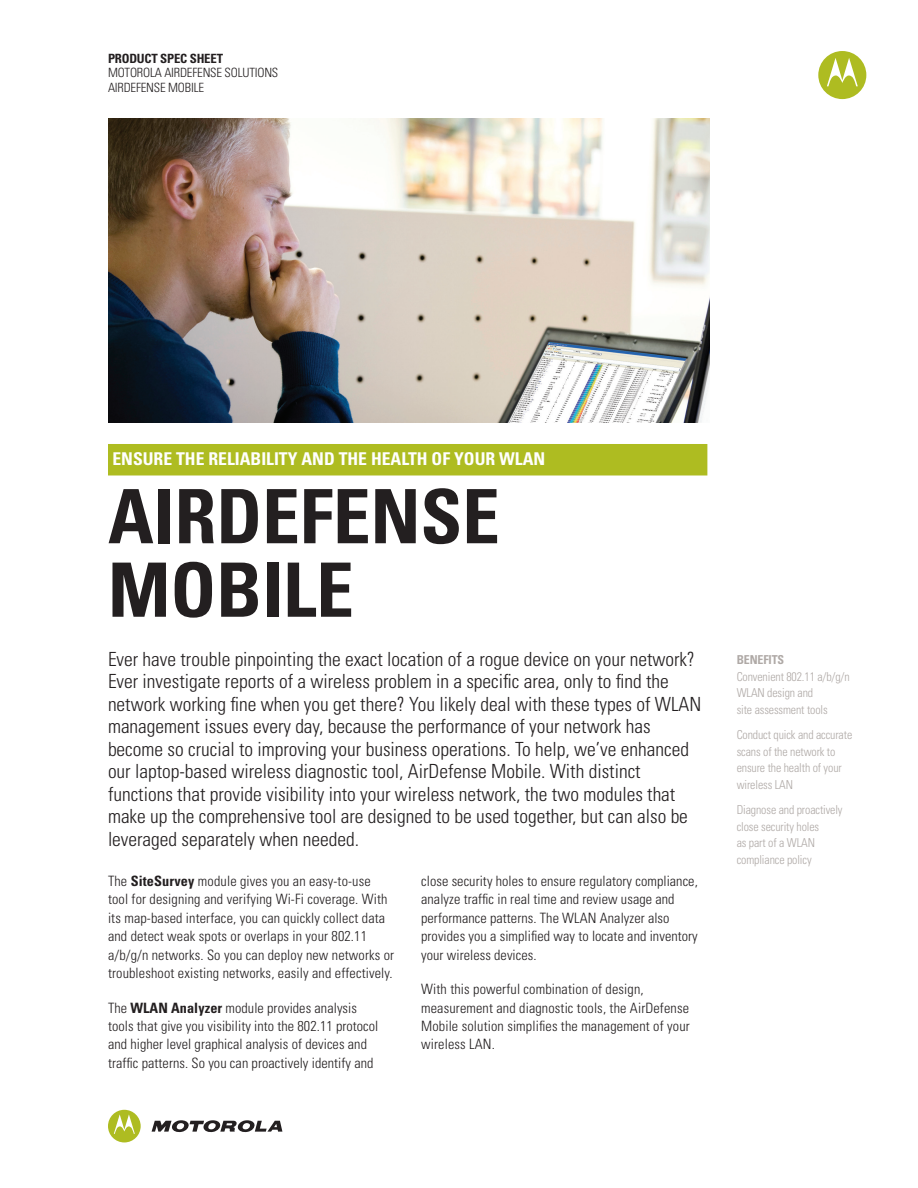
<style>
.page{position:relative;width:918px;height:1188px;background:#fff}
.page>*{position:absolute;margin:0;border:0;box-sizing:border-box;transform-origin:0 0}
.Cover_Head{font:700 condensed 75px "Univers LT Std";color:#231f20}
.Intro_Copy{font:300 condensed 19.5px/22.5px "Univers";color:#231f20}
.Head_in_Bar{font:700 condensed 17.7px "Univers";color:#fff}
.Body_copy{font:300 condensed 14.25px/18.3px "Univers";letter-spacing:.01em;color:#231f20}
.Data_sheet_header{font:300 condensed 12.75px "Univers";letter-spacing:-.015em;color:#231f20}
.Data_sheet_header-2{font:700 condensed 12.75px "Univers";letter-spacing:-.015em;color:#231f20}
.Caption_body{font:300 condensed 12.3px/16.5px "Univers";letter-spacing:-.01em;color:#afa9a6}
.Caption_head{font:700 condensed 12.3px "Univers";letter-spacing:-.01em;color:#afa9a6}
.s1{font-weight:700}
</style>
<div class="page">
<svg style="left:818px;top:51px;width:48px;height:48px"></svg>
<div style="left:108px;top:444px;width:599px;height:31px;background:#aebc21"></div>
<svg style="left:108px;top:1110px;width:33px;height:32px"></svg>
<svg style="left:152px;top:1120px;width:130px;height:13px"></svg>
<img style="left:108px;top:119px;width:602px;height:303px">
<p class="Data_sheet_header-2" style="left:108px;top:51px;width:117px">PRODUCT SPEC SHEET</p>
<p class="Data_sheet_header" style="left:108px;top:65px;width:172px">MOTOROLA AIRDEFENSE SOLUTIONS</p>
<p class="Data_sheet_header" style="left:108px;top:80px;width:98px">AIRDEFENSE MOBILE</p>
<p class="Head_in_Bar" style="left:112px;top:448px;width:434px">ENSURE THE RELIABILITY AND THE HEALTH OF YOUR WLAN</p>
<p class="Cover_Head" style="left:108px;top:471px;width:393px">AIRDEFENSE</p>
<p class="Cover_Head" style="left:108px;top:544px;width:247px">MOBILE</p>
<p class="Intro_Copy" style="left:108px;top:647px;width:595px">Ever have trouble pinpointing the exact location of a rogue device on your network?<br>Ever investigate reports of a wireless problem in a specific area, only to find the network working fine when you get there? You likely deal with these types of WLAN management issues every day, because the performance of your network has become so crucial to improving your business operations. To help, we’ve enhanced our laptop-based wireless diagnostic tool, AirDefense Mobile. With distinct functions that provide visibility into your wireless network, the two modules that make up the comprehensive tool are designed to be used together, but can also be leveraged separately when needed.</p>
<p class="Body_copy" style="left:108px;top:872px;width:288px">The <span class="s1">SiteSurvey</span> module gives you an easy-to-use tool for designing and verifying Wi-Fi coverage. With its map-based interface, you can quickly collect data and detect weak spots or overlaps in your 802.11 a/b/g/n networks. So you can deploy new networks or troubleshoot existing networks, easily and effectively.</p>
<p class="Body_copy" style="left:108px;top:998px;width:272px">The <span class="s1">WLAN Analyzer</span> module provides analysis tools that give you visibility into the 802.11 protocol and higher level graphical analysis of devices and traffic patterns. So you can proactively identify and</p>
<p class="Body_copy" style="left:421px;top:872px;width:278px">close security holes to ensure regulatory compliance, analyze traffic in real time and review usage and performance patterns. The WLAN Analyzer also provides you a simplified way to locate and inventory your wireless devices.</p>
<p class="Body_copy" style="left:421px;top:980px;width:270px">With this powerful combination of design, measurement and diagnostic tools, the AirDefense Mobile solution simplifies the management of your wireless LAN.</p>
<p class="Caption_head" style="left:737px;top:652px;width:49px">BENEFITS</p>
<p class="Caption_body" style="left:737px;top:668px;width:115px">Convenient 802.11 a/b/g/n<br>WLAN design and<br>site assessment tools</p>
<p class="Caption_body" style="left:737px;top:727px;width:117px">Conduct quick and accurate scans of the network to ensure the health of your wireless LAN</p>
<p class="Caption_body" style="left:737px;top:802px;width:107px">Diagnose and proactively close security holes<br>as part of a WLAN compliance policy</p>
</div>
